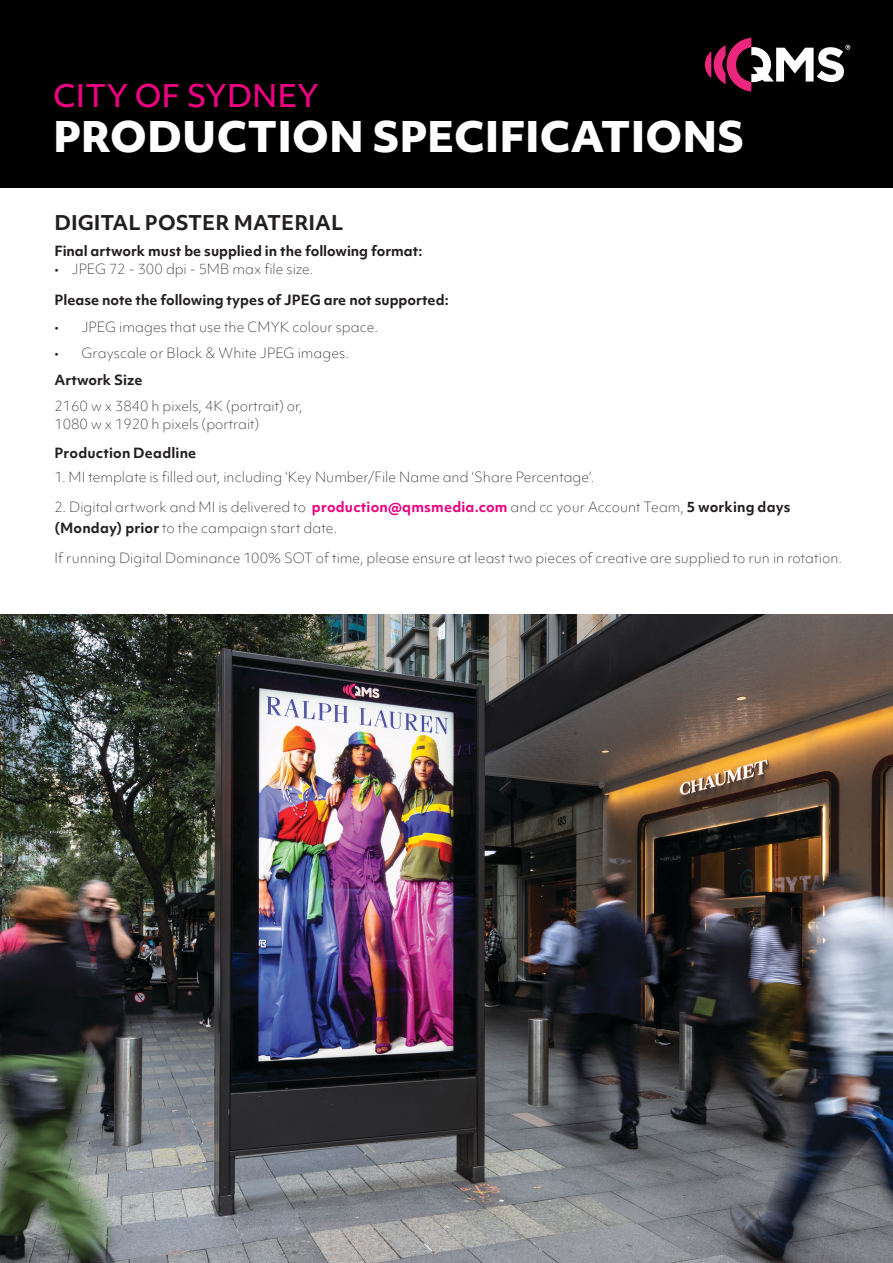
<style>
.page{position:relative;width:893px;height:1263px;background:#fff}
.page>*{position:absolute;margin:0;border:0;box-sizing:border-box;transform-origin:0 0}
.t1{font:800 40.5px "Objektiv Mk 1";color:#fff}
.t2{font:500 30px "Objektiv Mk 1";color:#ed0081}
.t3{font:700 19.5px "Objektiv Mk 1";color:#231f20}
.t4{font:100 13.5px/18px "Objektiv Mk 1";letter-spacing:.005em;color:#231f20}
.t5{font:700 13.5px "Objektiv Mk 1";color:#231f20}
.s1{font-weight:700;color:#ed0081}
.s2{font-weight:700}
</style>
<div class="page">
<div style="left:0;top:0;width:893px;height:187px;background:#000001"></div>
<svg style="left:705px;top:38px;width:145px;height:53px"></svg>
<img style="left:0;top:614px;width:893px;height:649px">
<h1 class="t2" style="left:53px;top:75px;width:267px">CITY OF SYDNEY</h1>
<h1 class="t1" style="left:53px;top:108px;width:693px">PRODUCTION SPECIFICATIONS</h1>
<h2 class="t3" style="left:55px;top:209px;width:290px">DIGITAL POSTER MATERIAL</h2>
<h3 class="t5" style="left:55px;top:242px;width:369px">Final artwork must be supplied in the following format:</h3>
<p class="t4" style="left:55px;top:260px;width:260px">• JPEG 72 - 300 dpi - 5MB max file size.</p>
<h3 class="t5" style="left:55px;top:290px;width:396px">Please note the following types of JPEG are not supported:</h3>
<p class="t4" style="left:55px;top:318px;width:325px">• JPEG images that use the CMYK colour space.</p>
<p class="t4" style="left:55px;top:344px;width:296px">• Grayscale or Black &amp; White JPEG images.</p>
<h3 class="t5" style="left:55px;top:370px;width:89px">Artwork Size</h3>
<h3 class="t4" style="left:55px;top:397px;width:250px">2160 w x 3840 h pixels, 4K (portrait) or,<br>1080 w x 1920 h pixels (portrait)</h3>
<p class="t5" style="left:55px;top:443px;width:143px">Production Deadline</p>
<p class="t4" style="left:55px;top:468px;width:541px">1. MI template is filled out, including ‘Key Number/File Name and ‘Share Percentage’.</p>
<p class="t4" style="left:55px;top:496px;width:738px;line-height:21px">2. Digital artwork and MI is delivered to <span class="s1">production@qmsmedia.com</span> and cc your Account Team, <span class="s2">5 working days (Monday) prior</span> to the campaign start date.</p>
<p class="t4" style="left:55px;top:549px;width:789px">If running Digital Dominance 100% SOT of time, please ensure at least two pieces of creative are supplied to run in rotation.</p>
</div>
